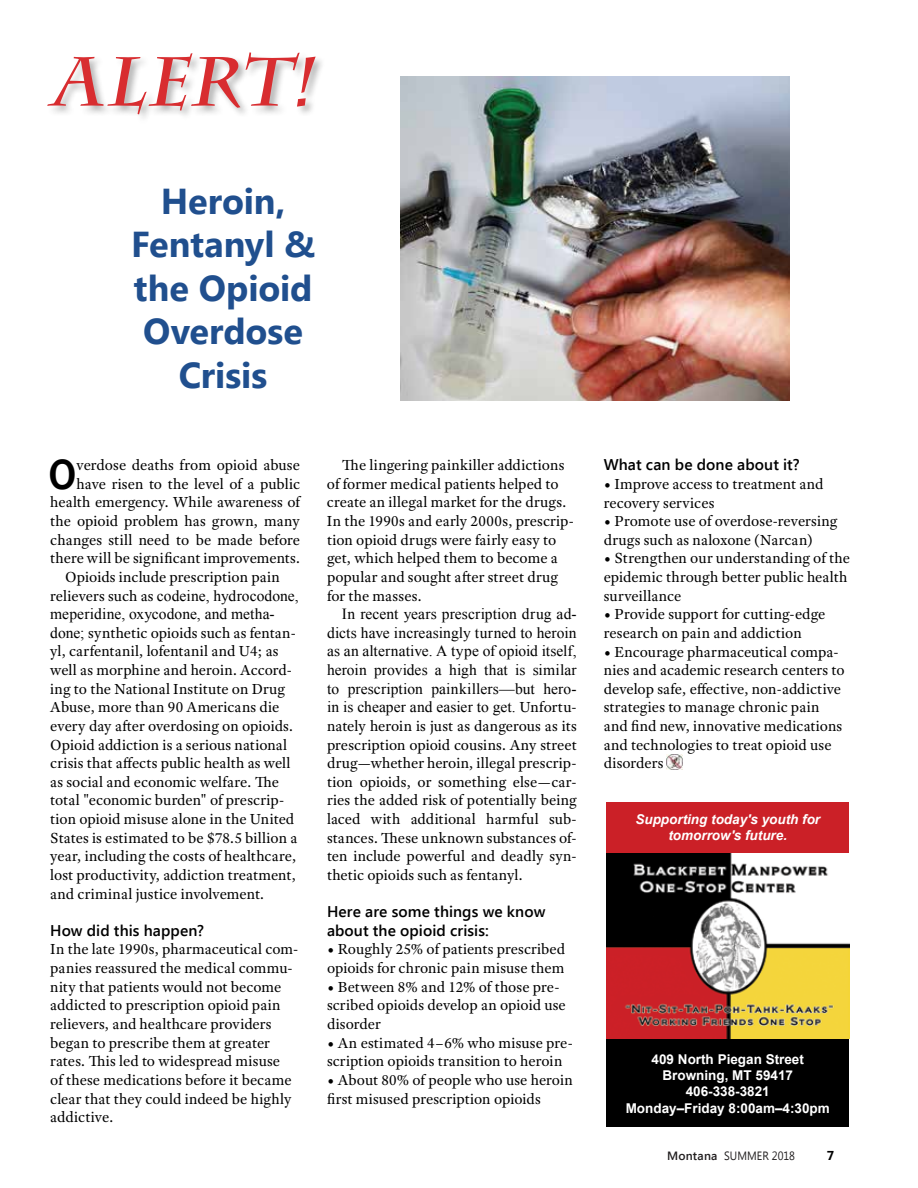
<style>
.page{position:relative;width:918px;height:1188px;background:#fff}
.page>*{position:absolute;margin:0;border:0;box-sizing:border-box;transform-origin:0 0}
.t1{font:500 43.5px "Franklin Gothic";color:#000}
.t2{font:700 36px/43.5px "Segoe UI";color:#204f8e;text-align:center}
.t3{font:15.6px/18.6px "Adobe Text Pro";letter-spacing:.005em;color:#000}
.t4{font:15.6px/18.6px "Times New Roman";letter-spacing:.005em;color:#000}
.t5{font:600 15.6px/18.6px "Segoe UI";letter-spacing:.005em;color:#000}
.t6{font:700 13.5px/16.2px "Arial";color:#fff;text-align:center}
.t7{font:italic 700 13.5px/16.2px "Arial";color:#fff;text-align:center}
.t8{font:700 12.9px "Segoe UI";color:#000}
.t9{font:12px "Segoe UI";letter-spacing:.005em;color:#221f20;scale:.9 1}
.s1{font-family:"Adobe Text Pro"}
.s2{font-family:"Times New Roman"}
.s3{font-weight:600}
</style>
<div class="page">
<img style="left:401px;top:76px;width:389px;height:325px">
<svg style="left:47px;top:52px;width:269px;height:62px"></svg>
<img style="left:667px;top:755px;width:15px;height:15px">
<div style="left:606px;top:802px;width:243px;height:84px;background:#cb2027"></div>
<div style="left:606px;top:1034px;width:243px;height:92px;background:#000"></div>
<img style="left:606px;top:853px;width:243px;height:186px">
<h2 class="t2" style="left:131px;top:177px;width:186px">Heroin,<br>Fentanyl &amp; the Opioid<br>Overdose<br>Crisis</h2>
<h1 class="t1" style="left:49px;top:447px;width:29px">O</h1>
<p class="t3" style="left:77px;top:456px;width:225px">verdose deaths from opioid abuse</p>
<p class="t3" style="left:77px;top:474px;width:225px">have risen to the level of a public</p>
<p class="t3" style="left:50px;top:493px;width:251px">health emergency. While awareness of</p>
<p class="t3" style="left:50px;top:511px;width:251px">the opioid problem has grown, many</p>
<p class="t3" style="left:50px;top:530px;width:251px">changes still need to be made before</p>
<p class="t3" style="left:50px;top:549px;width:251px">there will be significant improvements.</p>
<p class="t3" style="left:65px;top:567px;width:216px">Opioids include prescription pain</p>
<p class="t4" style="left:50px;top:586px;width:250px"><span class="s1">relievers such as</span> codeine, hydrocodone, meperidine, oxycodone, and metha-</p>
<p class="t3" style="left:50px;top:623px;width:249px"><span class="s2">done;</span> synthetic opioids such as fentan&shy;yl, carfentanil, lofentanil and U4; as well as morphine and heroin. Accord&shy;ing to the National Institute on Drug Abuse, more than 90 Americans die every day after overdosing on opioids.<br>Opioid addiction is a serious national crisis that affects public health as well as social and economic welfare. The total "economic burden" of prescrip&shy;tion opioid misuse alone in the United States is estimated to be $78.5 billion a year, including the costs of healthcare, lost productivity, addiction treatment, and criminal justice involvement.</p>
<p class="t5" style="left:50px;top:920px;width:155px">How did this happen?</p>
<p class="t3" style="left:50px;top:940px;width:250px">In the late 1990s, pharmaceutical com&shy;panies reassured the medical commu&shy;nity that patients would not become addicted to prescription opioid pain relievers, and healthcare providers began to prescribe them at greater rates. This led to widespread misuse<br>of these medications before it became clear that they could indeed be highly addictive.</p>
<p class="t3" style="left:327px;top:456px;width:249px;text-indent:15px">The lingering painkiller addictions of former medical patients helped to create an illegal market for the drugs.<br>In the 1990s and early 2000s, prescrip&shy;tion opioid drugs were fairly easy to get, which helped them to become a popular and sought after street drug for the masses.</p>
<p class="t4" style="left:327px;top:604px;width:251px;text-align:justify;text-indent:15px">In recent years prescription drug ad&shy;dicts have increasingly turned to heroin as an alternative. A type of opioid itself, heroin provides a high that is similar to prescription painkillers—but hero&shy;in is cheaper and easier to get. <span class="s1">Unfortu-</span></p>
<p class="t3" style="left:327px;top:716px;width:251px;text-align:justify">nately heroin is just as dangerous as its prescription opioid cousins. Any street drug—whether heroin, illegal prescrip&shy;tion opioids, or something else—car&shy;ries the added risk of potentially being laced with additional harmful sub&shy;stances. These unknown substances of&shy;ten include powerful and deadly syn&shy;thetic opioids such as fentanyl.</p>
<p class="t5" style="left:327px;top:902px;width:220px">Here are some things we know about the opioid crisis:</p>
<p class="t3" style="left:327px;top:940px;width:240px">• Roughly 25% of patients prescribed opioids for chronic pain misuse them</p>
<p class="t3" style="left:327px;top:977px;width:240px">• Between 8% and 12% of those pre&shy;scribed opioids develop an opioid use disorder</p>
<p class="t3" style="left:327px;top:1033px;width:247px">• An estimated 4–6% who misuse pre&shy;scription opioids transition to heroin</p>
<p class="t3" style="left:327px;top:1070px;width:247px">• About 80% of people who use heroin first misused prescription opioids</p>
<p class="t5" style="left:604px;top:455px;width:197px">What can be done about it?</p>
<p class="t3" style="left:604px;top:474px;width:221px">• Improve access to treatment and recovery services</p>
<p class="t3" style="left:604px;top:512px;width:235px">• Promote use of overdose-reversing drugs such as naloxone (Narcan)</p>
<p class="t3" style="left:604px;top:549px;width:248px">• Strengthen our understanding of the epidemic through better public health surveillance</p>
<p class="t3" style="left:604px;top:605px;width:223px">• Provide support for cutting-edge research on pain and addiction</p>
<p class="t3" style="left:604px;top:642px;width:242px">• Encourage pharmaceutical compa&shy;nies and academic research centers to develop safe, effective, non-addictive strategies to manage chronic pain and find new, innovative medications and technologies to treat opioid use disorders</p>
<p class="t7" style="left:635px;top:811px;width:186px">Supporting today's youth for tomorrow's future.</p>
<p class="t6" style="left:626px;top:1052px;width:206px">409 North Piegan Street<br>Browning, MT 59417<br>406-338-3821<br>Monday–Friday 8:00am–4:30pm</p>
<p class="t9" style="left:667px;top:1147px;width:144px"><span class="s3">Montana</span> SUMMER 2018</p>
<p class="t8" style="left:827px;top:1146px;width:9px">7</p>
</div>
